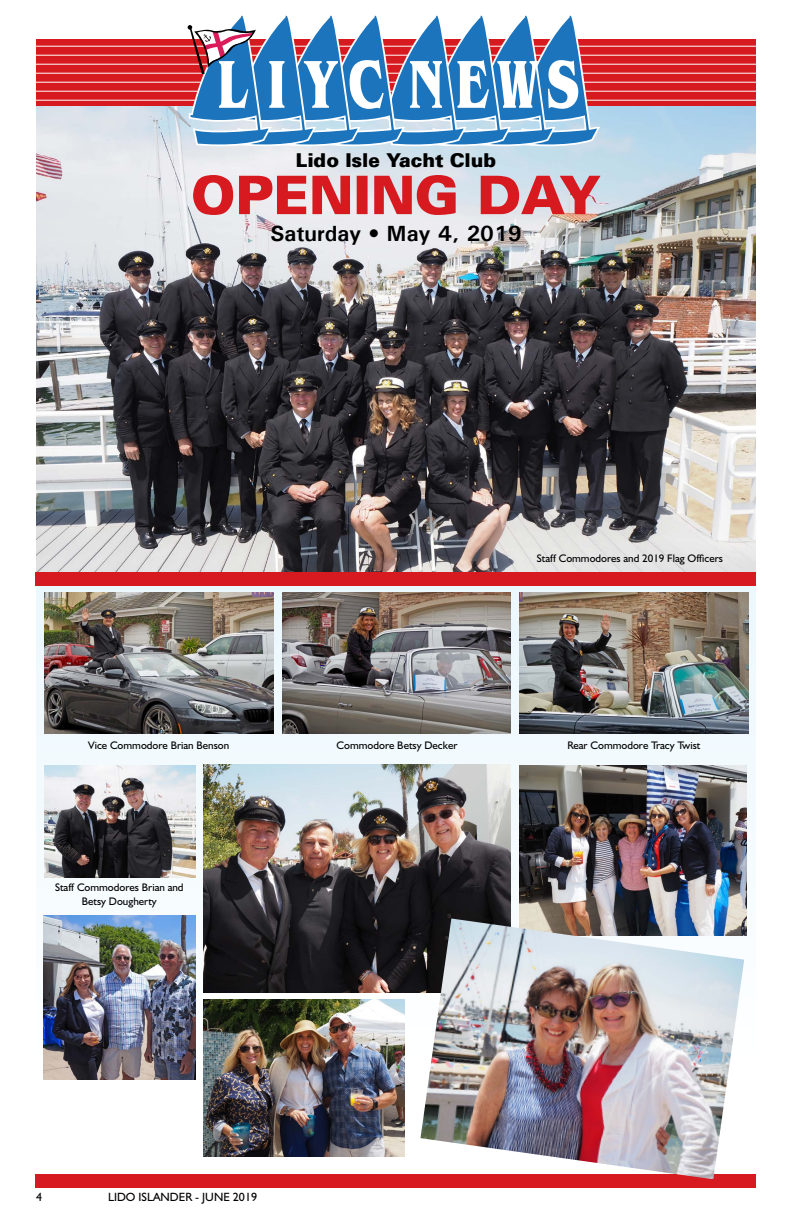
<style>
.page{position:relative;width:792px;height:1224px;background:#fff}
.page>*{position:absolute;margin:0;border:0;box-sizing:border-box;transform-origin:0 0}
.t1{font:900 53px "Univers";color:#d71920}
.t2{font:700 22px "Univers";color:#000}
.t3{font:900 19px "Univers";color:#000}
.t4{font:12px "Humanist 521 BT";color:#000}
.t5{font:11px/13.2px "Humanist 521 BT";color:#000;text-align:center}
</style>
<div class="page">
<svg style="left:36px;top:585px;width:720px;height:527px"></svg>
<img style="left:36px;top:105px;width:720px;height:467px">
<div style="left:36px;top:39px;width:720px;height:66px;background:#d71920"></div>
<hr style="left:36px;top:46px;width:720px;height:1px;background:#fff">
<hr style="left:36px;top:55px;width:720px;height:1px;background:#fff">
<hr style="left:36px;top:64px;width:720px;height:1px;background:#fff">
<hr style="left:36px;top:73px;width:720px;height:1px;background:#fff">
<hr style="left:36px;top:82px;width:720px;height:1px;background:#fff">
<hr style="left:36px;top:91px;width:720px;height:1px;background:#fff">
<hr style="left:36px;top:100px;width:720px;height:1px;background:#fff">
<svg style="left:188px;top:15px;width:412px;height:131px"></svg>
<div style="left:35px;top:572px;width:721px;height:13px;background:#d71920"></div>
<img style="left:45px;top:593px;width:229px;height:141px">
<img style="left:282px;top:593px;width:229px;height:141px">
<img style="left:520px;top:593px;width:228px;height:140px">
<img style="left:44px;top:765px;width:151px;height:112px">
<img style="left:204px;top:764px;width:306px;height:228px">
<img style="left:519px;top:765px;width:228px;height:171px">
<img style="left:43px;top:916px;width:152px;height:164px">
<img style="left:204px;top:1000px;width:201px;height:156px">
<div style="left:35px;top:1174px;width:721px;height:14px;background:#d71920"></div>
<img style="left:420px;top:918px;width:324px;height:261px">
<h3 class="t3" style="left:296px;top:148px;width:202px">Lido Isle Yacht Club</h3>
<h1 class="t1" style="left:191px;top:160px;width:411px">OPENING DAY</h1>
<h2 class="t2" style="left:270px;top:219px;width:253px">Saturday • May 4, 2019</h2>
<p class="t5" style="left:537px;top:551px;width:188px">Staff Commodores and 2019 Flag Officers</p>
<p class="t5" style="left:88px;top:739px;width:143px">Vice Commodore Brian Benson</p>
<p class="t5" style="left:337px;top:739px;width:122px">Commodore Betsy Decker</p>
<p class="t5" style="left:567px;top:739px;width:134px">Rear Commodore Tracy Twist</p>
<p class="t5" style="left:55px;top:881px;width:130px">Staff Commodores Brian and<br>Betsy Dougherty</p>
<p class="t4" style="left:36px;top:1190px;width:8px">4</p>
<p class="t4" style="left:108px;top:1190px;width:151px">LIDO ISLANDER - JUNE 2019</p>
</div>
